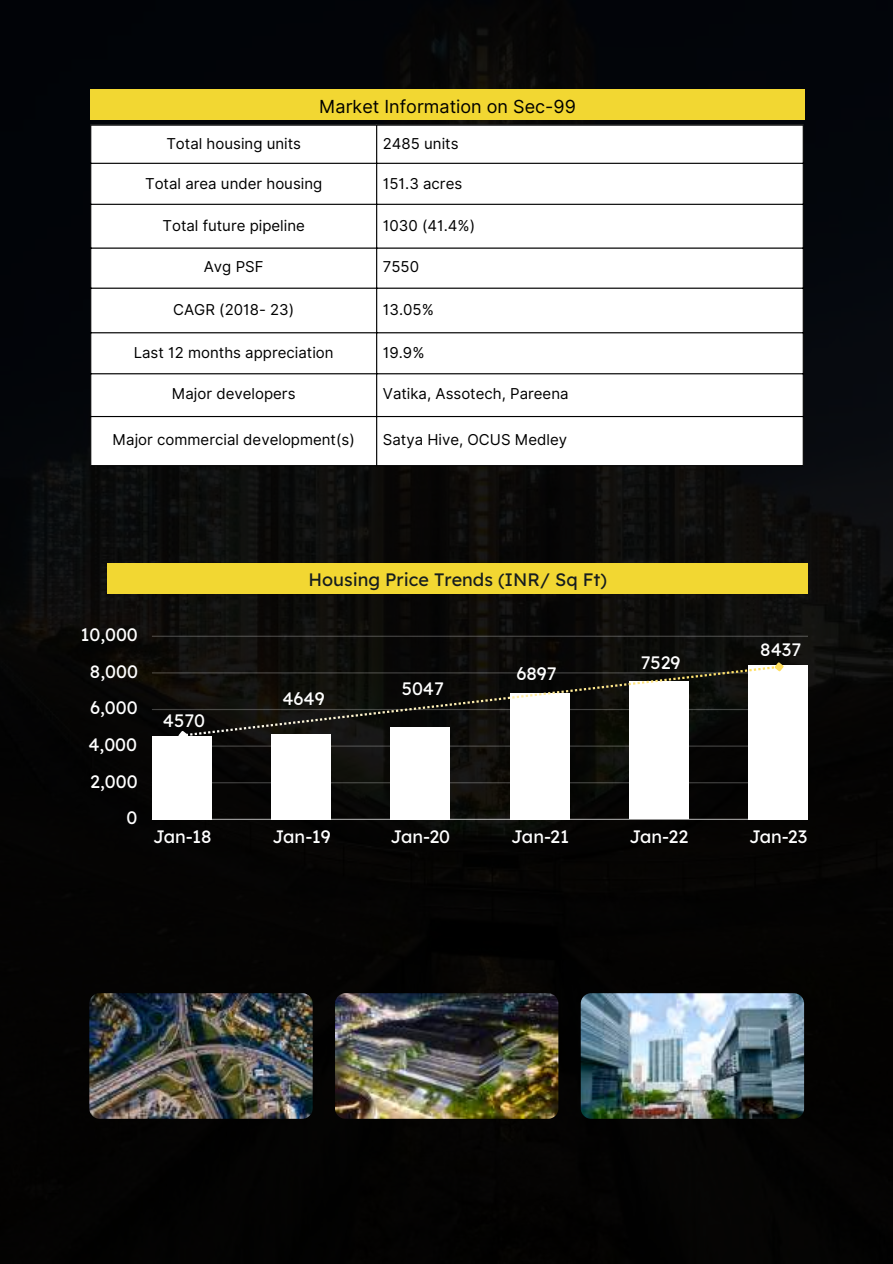
<style>
.page{position:relative;width:893px;height:1264px;background:#fff}
.page>*{position:absolute;margin:0;border:0;box-sizing:border-box;transform-origin:0 0}
.t1{font:18px "Lexend Deca";color:#fff}
.t2{font:18px "Lexend Deca";color:#151c1f}
.t3{font:18px "Inter";color:#000}
.t4{font:15px "Inter";color:#010101}
.t5{font:15px "Inter";color:#000}
</style>
<div class="page">
<img style="left:0;top:0;width:892px;height:1263px">
<svg style="left:91px;top:126px;width:711px;height:339px"></svg>
<hr style="left:90px;top:126px;width:1px;height:339px;background:#000">
<hr style="left:376px;top:126px;width:1px;height:339px;background:#000">
<hr style="left:802px;top:126px;width:1px;height:339px;background:#000">
<hr style="left:90px;top:124px;width:713px;height:2px;background:#000">
<hr style="left:90px;top:163px;width:713px;height:1px;background:#000">
<hr style="left:90px;top:204px;width:713px;height:1px;background:#000">
<hr style="left:90px;top:247px;width:713px;height:2px;background:#000">
<hr style="left:90px;top:287px;width:713px;height:2px;background:#000">
<hr style="left:90px;top:332px;width:713px;height:1px;background:#000">
<hr style="left:90px;top:373px;width:713px;height:1px;background:#000">
<hr style="left:90px;top:416px;width:713px;height:1px;background:#000">
<hr style="left:90px;top:465px;width:713px;height:1px;background:#000">
<div style="left:90px;top:89px;width:715px;height:31px;background:#f2d732"></div>
<div style="left:107px;top:563px;width:700px;height:30px;background:#f2d732"></div>
<hr style="left:152px;top:782px;width:656px;height:1px;background:#fff">
<hr style="left:152px;top:745px;width:656px;height:1px;background:#fff">
<hr style="left:152px;top:709px;width:656px;height:1px;background:#fff">
<hr style="left:152px;top:672px;width:656px;height:1px;background:#fff">
<hr style="left:152px;top:635px;width:656px;height:2px;background:#fff">
<hr style="left:152px;top:818px;width:656px;height:2px;background:#fff">
<div style="left:152px;top:735px;width:59px;height:84px;background:#fff"></div>
<div style="left:271px;top:734px;width:60px;height:85px;background:#fff"></div>
<div style="left:390px;top:727px;width:60px;height:92px;background:#fff"></div>
<div style="left:509px;top:693px;width:60px;height:126px;background:#fff"></div>
<div style="left:629px;top:681px;width:59px;height:138px;background:#fff"></div>
<div style="left:748px;top:665px;width:60px;height:154px;background:#fff"></div>
<svg style="left:176px;top:659px;width:610px;height:83px"></svg>
<img style="left:89px;top:993px;width:223px;height:125px;border-radius:10px">
<img style="left:335px;top:993px;width:223px;height:125px;border-radius:10px">
<img style="left:580px;top:993px;width:224px;height:125px;border-radius:10px">
<p class="t3" style="left:319px;top:96px;width:258px">Market Information on Sec-99</p>
<p class="t4" style="left:166px;top:135px;width:136px">Total housing units</p>
<p class="t5" style="left:383px;top:135px;width:77px">2485 units</p>
<p class="t4" style="left:145px;top:174px;width:179px">Total area under housing</p>
<p class="t5" style="left:383px;top:174px;width:81px">151.3 acres</p>
<p class="t4" style="left:162px;top:216px;width:144px">Total future pipeline</p>
<p class="t5" style="left:383px;top:216px;width:94px">1030 (41.4%)</p>
<p class="t4" style="left:204px;top:258px;width:61px">Avg PSF</p>
<p class="t5" style="left:383px;top:258px;width:38px">7550</p>
<p class="t4" style="left:173px;top:300px;width:122px">CAGR (2018- 23)</p>
<p class="t5" style="left:383px;top:300px;width:52px">13.05%</p>
<p class="t4" style="left:134px;top:344px;width:201px">Last 12 months appreciation</p>
<p class="t5" style="left:383px;top:344px;width:43px">19.9%</p>
<p class="t4" style="left:172px;top:385px;width:125px">Major developers</p>
<p class="t5" style="left:383px;top:385px;width:187px">Vatika, Assotech, Pareena</p>
<p class="t4" style="left:113px;top:431px;width:244px">Major commercial development(s)</p>
<p class="t5" style="left:383px;top:431px;width:186px">Satya Hive, OCUS Medley</p>
<p class="t1" style="left:80px;top:623px;width:59px">10,000</p>
<p class="t1" style="left:90px;top:659px;width:49px">8,000</p>
<p class="t1" style="left:90px;top:696px;width:49px">6,000</p>
<p class="t1" style="left:88px;top:733px;width:50px">4,000</p>
<p class="t1" style="left:90px;top:769px;width:49px">2,000</p>
<p class="t1" style="left:126px;top:806px;width:12px">0</p>
<p class="t1" style="left:163px;top:708px;width:44px">4570</p>
<p class="t2" style="left:308px;top:568px;width:300px">Housing Price Trends (INR/ Sq Ft)</p>
<p class="t1" style="left:282px;top:687px;width:44px">4649</p>
<p class="t1" style="left:402px;top:676px;width:44px">5047</p>
<p class="t1" style="left:516px;top:662px;width:42px">6897</p>
<p class="t1" style="left:640px;top:651px;width:41px">7529</p>
<p class="t1" style="left:760px;top:637px;width:42px">8437</p>
<p class="t1" style="left:153px;top:824px;width:60px">Jan-18</p>
<p class="t1" style="left:272px;top:824px;width:59px">Jan-19</p>
<p class="t1" style="left:390px;top:824px;width:61px">Jan-20</p>
<p class="t1" style="left:511px;top:824px;width:59px">Jan-21</p>
<p class="t1" style="left:629px;top:824px;width:60px">Jan-22</p>
<p class="t1" style="left:749px;top:824px;width:60px">Jan-23</p>
</div>
